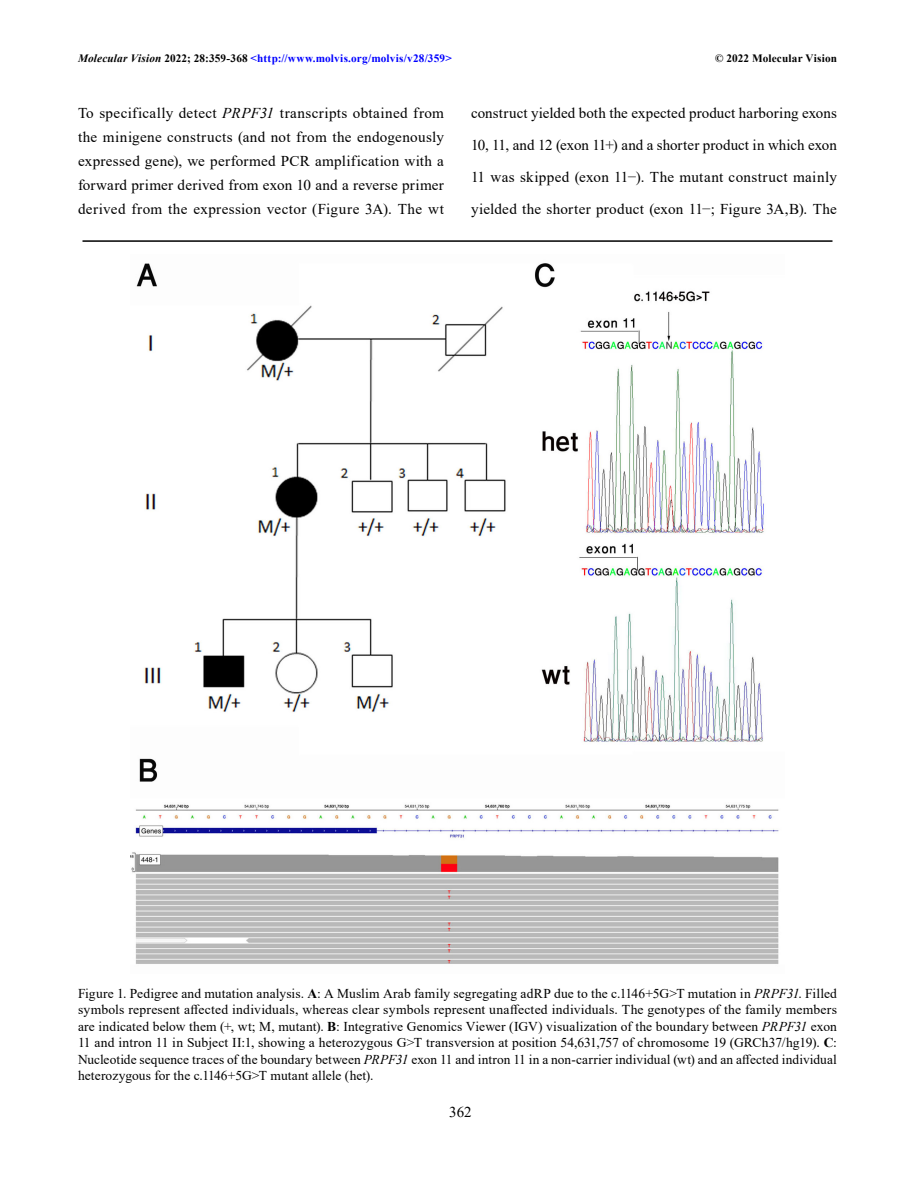
<style>
.page{position:relative;width:918px;height:1188px;background:#fff}
.page>*{position:absolute;margin:0;border:0;box-sizing:border-box;transform-origin:0 0}
.Para_No_Ind{font:15px/23.9px "Times New Roman";letter-spacing:.02em;color:#000;text-align:justify}
.Fig_Caption{font:13.5px/16.5px "Times New Roman";letter-spacing:.005em;color:#000;text-align:justify}
.Header_Align_Left{font:700 11.25px "Times New Roman";letter-spacing:.015em;color:#00f}
.Header_Align_Right{font:700 11.25px "Times New Roman";letter-spacing:.015em;color:#000}
.s1{font-style:italic;color:#000}
.s2{color:#000}
.s3{font-style:italic}
.s4{font-weight:700}
</style>
<div class="page">
<img style="left:130px;top:263px;width:649px;height:701px">
<hr style="left:82px;top:240px;width:750px;height:2px;background:#000">
<p class="Header_Align_Left" style="left:78px;top:50px;width:375px"><span class="s1">Molecular Vision</span> <span class="s2">2022; 28:359-368</span> &lt;http://www.molvis.org/molvis/v28/359&gt;</p>
<p class="Header_Align_Right" style="left:715px;top:50px;width:123px">© 2022 Molecular Vision</p>
<p class="Para_No_Ind" style="left:78px;top:101px;width:368px">To specifically detect <span class="s3">PRPF31</span> transcripts obtained from the minigene constructs (and not from the endogenously expressed gene), we performed PCR amplification with a forward primer derived from exon 10 and a reverse primer derived from the expression vector (Figure 3A). The wt</p>
<p class="Para_No_Ind" style="left:471px;top:97px;width:368px;line-height:31.8px">construct yielded both the expected product harboring exons 10, 11, and 12 (exon 11+) and a shorter product in which exon 11 was skipped (exon 11−). The mutant construct mainly yielded the shorter product (exon 11−; Figure 3A,B). The</p>
<p class="Fig_Caption" style="left:78px;top:984px;width:761px">Figure 1. Pedigree and mutation analysis. <span class="s4">A</span>: A Muslim Arab family segregating adRP due to the c.1146+5G&gt;T mutation in <span class="s3">PRPF31</span>. Filled symbols represent affected individuals, whereas clear symbols represent unaffected individuals. The genotypes of the family members are indicated below them (+, wt; M, mutant). <span class="s4">B</span>: Integrative Genomics Viewer (IGV) visualization of the boundary between <span class="s3">PRPF31</span> exon 11 and intron 11 in Subject II:1, showing a heterozygous G&gt;T transversion at position 54,631,757 of chromosome 19 (GRCh37/hg19). <span class="s4">C</span>:<br>Nucleotide sequence traces of the boundary between <span class="s3">PRPF31</span> exon 11 and intron 11 in a non-carrier individual (wt) and an affected individual heterozygous for the c.1146+5G&gt;T mutant allele (het).</p>
<p class="Para_No_Ind" style="left:449px;top:1100px;width:24px">362</p>
</div>
